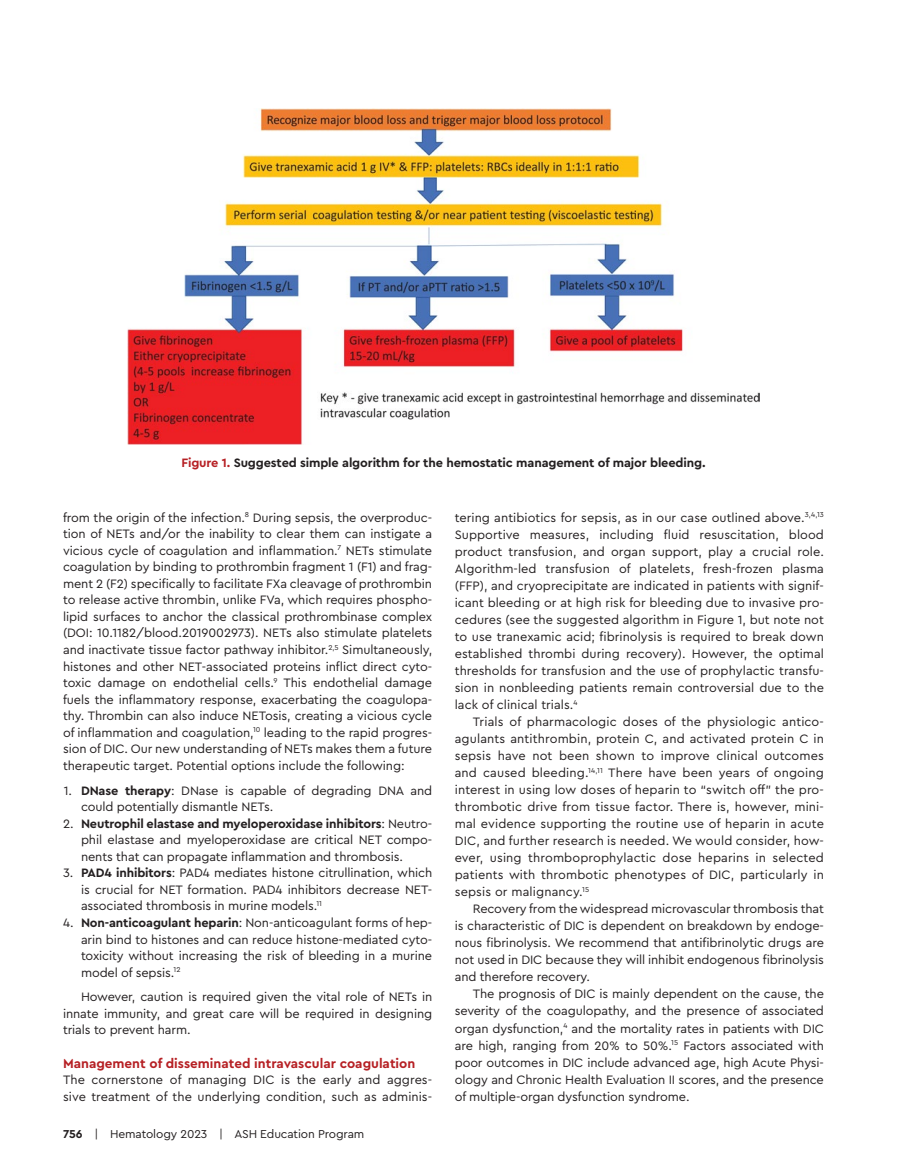
<style>
.page{position:relative;width:905px;height:1175px;background:#fff}
.page>*{position:absolute;margin:0;border:0;box-sizing:border-box;transform-origin:0 0}
.t1{font:700 13.5px "Cera Pro";color:#b62024}
.t2{font:12.75px/17px "Cera Pro";letter-spacing:-.01em;color:#231f20;text-align:justify}
.t3{font:700 12.75px "Cera Pro";letter-spacing:-.01em;color:#231f20}
.t4{font:12px "Cera Pro";letter-spacing:-.01em;color:#231f20}
.s1{color:#b62024}
.s2{font-weight:700}
</style>
<div class="page">
<img style="left:127px;top:108px;width:632px;height:336px">
<p class="t3" style="left:181px;top:454px;width:525px"><span class="s1">Figure 1.</span> Suggested simple algorithm for the hemostatic management of major bleeding.</p>
<p class="t2" style="left:63px;top:508px;width:371px;line-height:16.5px">from the origin of the infection.<sup>8</sup> During sepsis, the overproduc&shy;tion of NETs and/or the inability to clear them can instigate a vicious cycle of coagulation and inflammation.<sup>7</sup> NETs stimulate coagulation by binding to prothrombin fragment 1 (F1) and frag&shy;ment 2 (F2) specifically to facilitate FXa cleavage of prothrombin to release active thrombin, unlike FVa, which requires phospho&shy;lipid surfaces to anchor the classical prothrombinase complex (DOI: 10.1182/blood.2019002973). NETs also stimulate platelets and inactivate tissue factor pathway inhibitor.<sup>2,5</sup> Simultaneously, histones and other NET-associated proteins inflict direct cyto&shy;toxic damage on endothelial cells.<sup>9</sup> This endothelial damage fuels the inflammatory response, exacerbating the coagulopa&shy;thy. Thrombin can also induce NETosis, creating a vicious cycle of inflammation and coagulation,<sup>10</sup> leading to the rapid progres&shy;sion of DIC. Our new understanding of NETs makes them a future therapeutic target. Potential options include the following:</p>
<p class="t2" style="left:81px;top:781px;width:353px;line-height:16.5px;text-indent:-17px">1. <span class="s2">DNase therapy</span>: DNase is capable of degrading DNA and could potentially dismantle NETs.</p>
<p class="t2" style="left:81px;top:814px;width:352px;line-height:16.5px;text-indent:-18px">2. <span class="s2">Neutrophil elastase and myeloperoxidase inhibitors</span>: Neutro&shy;phil elastase and myeloperoxidase are critical NET compo&shy;nents that can propagate inflammation and thrombosis.</p>
<p class="t2" style="left:81px;top:864px;width:353px;line-height:16.5px;text-indent:-18px">3. <span class="s2">PAD4 inhibitors</span>: PAD4 mediates histone citrullination, which is crucial for NET formation. PAD4 inhibitors decrease NET&shy;associated thrombosis in murine models.<sup>11</sup></p>
<p class="t2" style="left:81px;top:914px;width:352px;line-height:16.5px;text-indent:-18px">4. <span class="s2">Non-anticoagulant heparin</span>: Non-anticoagulant forms of hep&shy;arin bind to histones and can reduce histone-mediated cyto&shy;toxicity without increasing the risk of bleeding in a murine model of sepsis.<sup>12</sup></p>
<p class="t2" style="left:63px;top:988px;width:371px;line-height:16.5px;text-indent:18px">However, caution is required given the vital role of NETs in innate immunity, and great care will be required in designing trials to prevent harm.</p>
<p class="t1" style="left:63px;top:1054px;width:354px">Management of disseminated intravascular coagulation</p>
<p class="t2" style="left:63px;top:1071px;width:369px;line-height:16.5px">The cornerstone of managing DIC is the early and aggres&shy;sive treatment of the underlying condition, such as adminis-</p>
<p class="t4" style="left:63px;top:1126px;width:303px"><span class="s2">756</span> | Hematology 2023 | ASH Education Program</p>
<p class="t2" style="left:455px;top:508px;width:371px">tering antibiotics for sepsis, as in our case outlined above.<sup>3,4,13<br></sup>Supportive measures, including fluid resuscitation, blood product transfusion, and organ support, play a crucial role.<br>Algorithm-led transfusion of platelets, fresh-frozen plasma (FFP), and cryoprecipitate are indicated in patients with signif&shy;icant bleeding or at high risk for bleeding due to invasive pro&shy;cedures (see the suggested algorithm in Figure 1, but note not to use tranexamic acid; fibrinolysis is required to break down established thrombi during recovery). However, the optimal thresholds for transfusion and the use of prophylactic transfu&shy;sion in nonbleeding patients remain controversial due to the lack of clinical trials.<sup>4</sup></p>
<p class="t2" style="left:454px;top:712px;width:371px;text-indent:18px">Trials of pharmacologic doses of the physiologic antico&shy;agulants antithrombin, protein C, and activated protein C in sepsis have not been shown to improve clinical outcomes and caused bleeding.<sup>14,11</sup> There have been years of ongoing interest in using low doses of heparin to “switch off” the pro&shy;thrombotic drive from tissue factor. There is, however, mini&shy;mal evidence supporting the routine use of heparin in acute DIC, and further research is needed. We would consider, how&shy;ever, using thromboprophylactic dose heparins in selected patients with thrombotic phenotypes of DIC, particularly in sepsis or malignancy.<sup>15</sup></p>
<p class="t2" style="left:455px;top:900px;width:371px;text-indent:18px">Recovery from the widespread microvascular thrombosis that is characteristic of DIC is dependent on breakdown by endoge&shy;nous fibrinolysis. We recommend that antifibrinolytic drugs are not used in DIC because they will inhibit endogenous fibrinolysis and therefore recovery.</p>
<p class="t2" style="left:454px;top:985px;width:371px;text-indent:18px">The prognosis of DIC is mainly dependent on the cause, the severity of the coagulopathy, and the presence of associated organ dysfunction,<sup>4</sup> and the mortality rates in patients with DIC are high, ranging from 20% to 50%.<sup>15</sup> Factors associated with poor outcomes in DIC include advanced age, high Acute Physi&shy;ology and Chronic Health Evaluation II scores, and the presence of multiple-organ dysfunction syndrome.</p>
</div>
